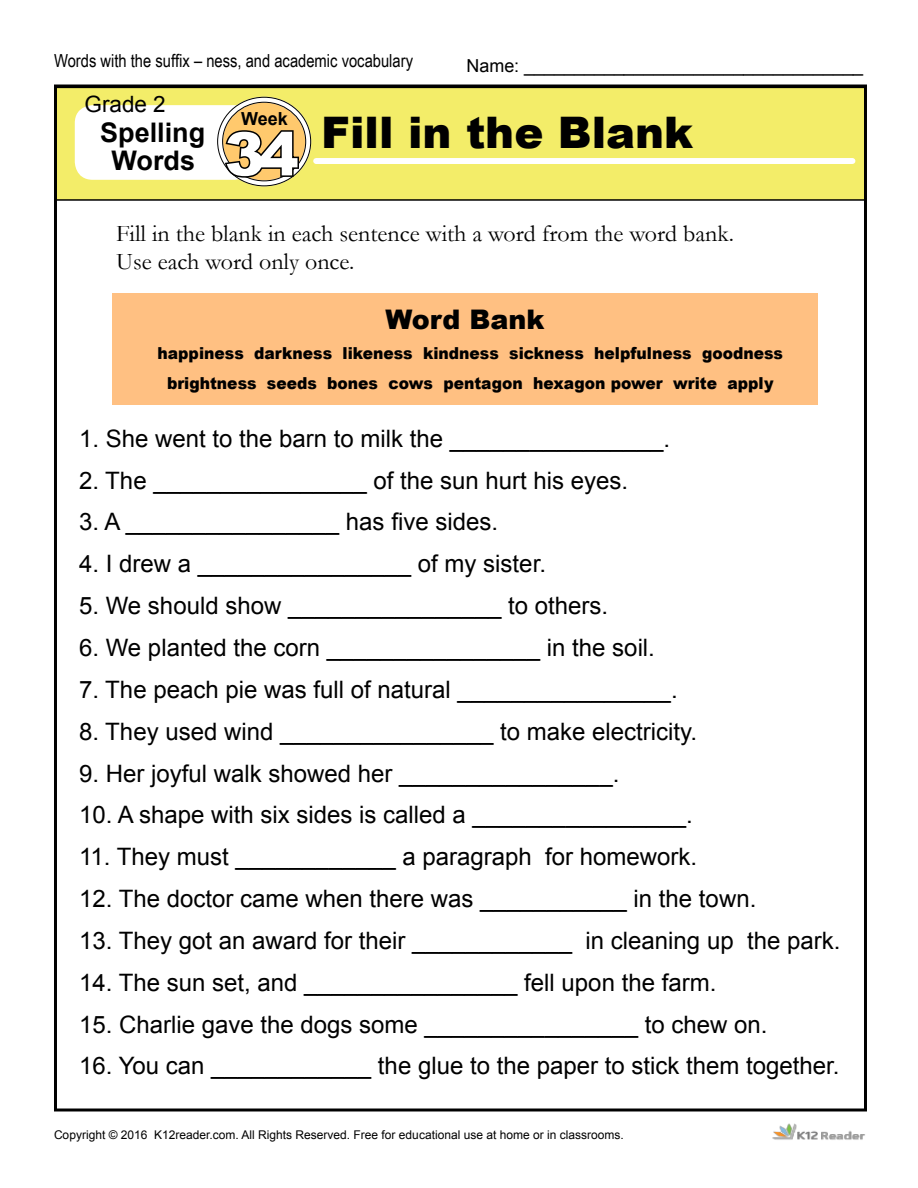
<style>
.page{position:relative;width:918px;height:1188px;background:#fff}
.page>*{position:absolute;margin:0;border:0;box-sizing:border-box;transform-origin:0 0}
.t1{font:900 60px "Arial";color:#fff}
.t2{font:900 43.5px "Arial";color:#000}
.t3{font:700 27px/28.3px "Arial";color:#000;text-align:center}
.t4{font:900 27px "Arial";color:#000}
.t5{font:24px "Arial";color:#000}
.t6{font:24px/28.8px "Garamond";color:#000}
.t7{font:22.5px "Arial";color:#000}
.t8{font:18px "Arial Narrow";color:#000}
.t9{font:18px "Arial";color:#000}
.t10{font:700 18px "Arial";color:#000}
.t11{font:900 16.5px/30px "Arial";color:#000;text-align:center;scale:.94 1}
.t12{font:12px "Arial";color:#000}
</style>
<div class="page">
<div style="left:55px;top:87px;width:810px;height:113px;background:#f3ed69"></div>
<div style="left:54px;top:87px;width:812px;height:114px;border:2px solid #000"></div>
<div style="left:75px;top:105px;width:177px;height:75px;background:#fff;border-radius:18px"></div>
<div style="left:316px;top:158px;width:536px;height:6px;background:#fff"></div>
<svg style="left:220px;top:100px;width:88px;height:83px;background:#f2c374"></svg>
<div style="left:217px;top:97px;width:94px;height:89px;border:6px solid #fff;border-radius:50%"></div>
<svg style="left:223px;top:129px;width:78px;height:51px;background:#ad8c53"></svg>
<img style="left:772px;top:1123px;width:93px;height:17px">
<div style="left:112px;top:293px;width:706px;height:112px;background:#ffc082"></div>
<p class="t8" style="left:54px;top:48px;width:361px">Words with the suffix – ness, and academic vocabulary</p>
<p class="t9" style="left:466px;top:53px;width:398px">Name: __________________________________</p>
<p class="t7" style="left:85px;top:89px;width:83px">Grade 2</p>
<p class="t3" style="left:100px;top:119px;width:107px">Spelling<br>Words</p>
<h2 class="t2" style="left:321px;top:100px;width:374px">Fill in the Blank</h2>
<p class="t10" style="left:241px;top:107px;width:48px">Week</p>
<h1 class="t1" style="left:225px;top:110px;width:76px">34</h1>
<p class="t6" style="left:116px;top:218px;width:619px">Fill in the blank in each sentence with a word from the word bank.<br>Use each word only once.</p>
<p class="t4" style="left:386px;top:300px;width:161px">Word Bank</p>
<p class="t11" style="left:157px;top:337px;width:667px">happiness darkness likeness kindness sickness helpfulness goodness brightness seeds bones cows pentagon hexagon power write apply</p>
<p class="t5" style="left:79px;top:423px;width:593px">1. She went to the barn to milk the ________________.</p>
<p class="t5" style="left:79px;top:464px;width:551px">2. The ________________ of the sun hurt his eyes.</p>
<p class="t5" style="left:79px;top:506px;width:420px">3. A ________________ has five sides.</p>
<p class="t5" style="left:79px;top:548px;width:468px">4. I drew a ________________ of my sister.</p>
<p class="t5" style="left:79px;top:590px;width:531px">5. We should show ________________ to others.</p>
<p class="t5" style="left:79px;top:632px;width:577px">6. We planted the corn ________________ in the soil.</p>
<p class="t5" style="left:79px;top:674px;width:600px">7. The peach pie was full of natural ________________.</p>
<p class="t5" style="left:79px;top:716px;width:620px">8. They used wind ________________ to make electricity.</p>
<p class="t5" style="left:79px;top:757px;width:542px">9. Her joyful walk showed her ________________.</p>
<p class="t5" style="left:79px;top:799px;width:615px">10. A shape with six sides is called a ________________.</p>
<p class="t5" style="left:79px;top:841px;width:620px">11. They must ____________ a paragraph for homework.</p>
<p class="t5" style="left:79px;top:883px;width:679px">12. The doctor came when there was ___________ in the town.</p>
<p class="t5" style="left:79px;top:925px;width:763px">13. They got an award for their ____________ in cleaning up the park.</p>
<p class="t5" style="left:79px;top:967px;width:639px">14. The sun set, and ________________ fell upon the farm.</p>
<p class="t5" style="left:79px;top:1008px;width:690px">15. Charlie gave the dogs some ________________ to chew on.</p>
<p class="t5" style="left:79px;top:1050px;width:762px">16. You can ____________ the glue to the paper to stick them together.</p>
<p class="t12" style="left:54px;top:1127px;width:571px">Copyright © 2016 K12reader.com. All Rights Reserved. Free for educational use at home or in classrooms.</p>
</div>
